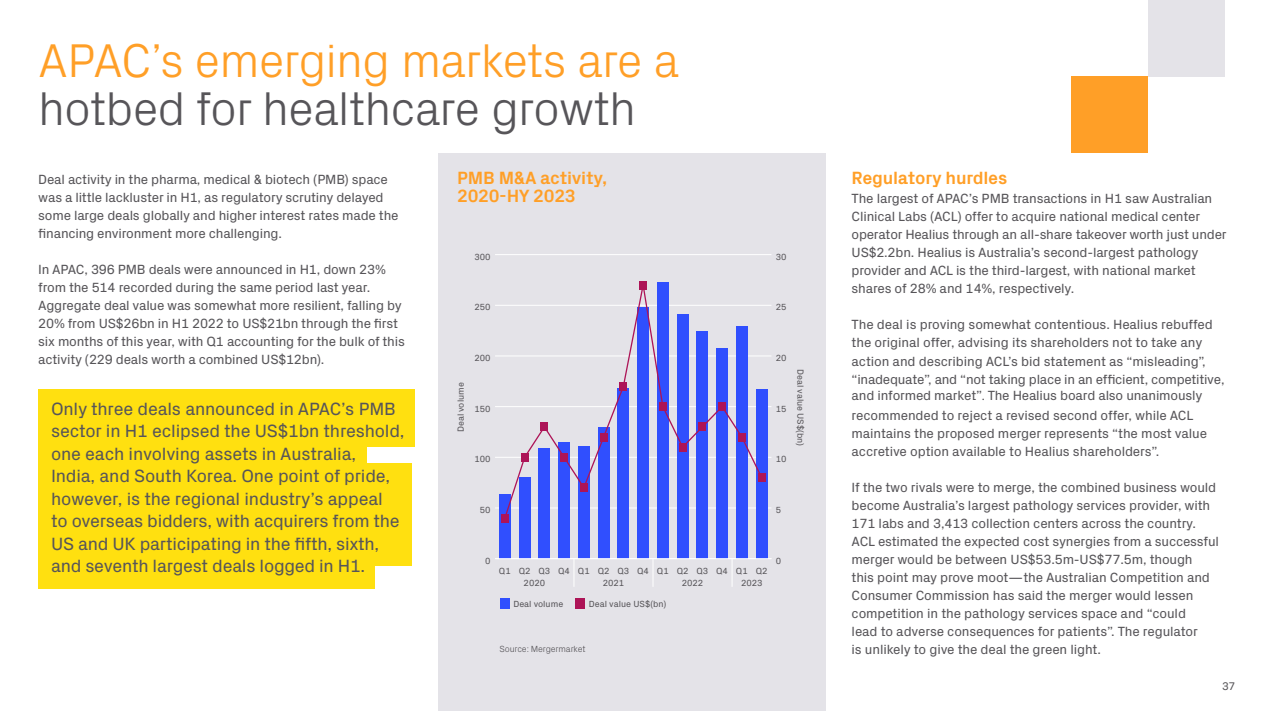
<style>
.page{position:relative;width:1263px;height:711px;background:#fff}
.page>*{position:absolute;margin:0;border:0;box-sizing:border-box;transform-origin:0 0}
.t1{font:300 48px "Px Grotesk";letter-spacing:-.02em;color:#ff9f27}
.t2{font:300 48px "Px Grotesk";letter-spacing:-.02em;color:#575559}
.t3{font:18px/22.5px "Px Grotesk";letter-spacing:-.01em;color:#575559}
.t4{font:700 18px/18px "Px Grotesk";letter-spacing:-.015em;color:#ff9f27}
.t5{font:13.5px/18px "Px Grotesk";letter-spacing:-.015em;color:#575559}
.t6{font:11.25px "Px Grotesk";color:#575559}
.t7{font:9px "Px Grotesk";color:#575559}
.t8{font:300 9px "Px Grotesk";letter-spacing:-.015em;color:#575559}
.s1{font-family:"Minion Pro"}
</style>
<div class="page">
<div style="left:438px;top:153px;width:387px;height:557px;background:#e4e3e8"></div>
<div style="left:38px;top:389px;width:377px;height:57px;background:#ffe010"></div>
<div style="left:38px;top:544px;width:337px;height:44px;background:#ffe010"></div>
<div style="left:38px;top:463px;width:374px;height:102px;background:#ffe010"></div>
<div style="left:38px;top:434px;width:329px;height:42px;background:#ffe010"></div>
<div style="left:1148px;top:0;width:77px;height:77px;background:#e4e3e8"></div>
<div style="left:1071px;top:77px;width:77px;height:76px;background:#ff9f27"></div>
<hr style="left:495px;top:507px;width:276px;height:1px;background:#fff">
<hr style="left:495px;top:456px;width:276px;height:1px;background:#fff">
<hr style="left:495px;top:406px;width:276px;height:1px;background:#fff">
<hr style="left:495px;top:355px;width:276px;height:1px;background:#fff">
<hr style="left:495px;top:305px;width:276px;height:1px;background:#fff">
<hr style="left:495px;top:254px;width:276px;height:1px;background:#fff">
<div style="left:499px;top:493px;width:12px;height:65px;background:#304ffe"></div>
<div style="left:519px;top:477px;width:12px;height:81px;background:#304ffe"></div>
<div style="left:538px;top:448px;width:12px;height:110px;background:#304ffe"></div>
<div style="left:558px;top:442px;width:12px;height:116px;background:#304ffe"></div>
<div style="left:578px;top:446px;width:12px;height:112px;background:#304ffe"></div>
<div style="left:598px;top:426px;width:11px;height:132px;background:#304ffe"></div>
<div style="left:617px;top:388px;width:12px;height:170px;background:#304ffe"></div>
<div style="left:637px;top:307px;width:12px;height:251px;background:#304ffe"></div>
<div style="left:657px;top:282px;width:12px;height:276px;background:#304ffe"></div>
<div style="left:677px;top:314px;width:11px;height:244px;background:#304ffe"></div>
<div style="left:696px;top:331px;width:12px;height:227px;background:#304ffe"></div>
<div style="left:716px;top:347px;width:12px;height:211px;background:#304ffe"></div>
<div style="left:736px;top:326px;width:12px;height:232px;background:#304ffe"></div>
<div style="left:756px;top:389px;width:11px;height:169px;background:#304ffe"></div>
<svg style="left:504px;top:289px;width:258px;height:229px"></svg>
<div style="left:501px;top:513px;width:8px;height:9px;background:#ad1457"></div>
<div style="left:521px;top:453px;width:7px;height:8px;background:#ad1457"></div>
<div style="left:540px;top:422px;width:8px;height:8px;background:#ad1457"></div>
<div style="left:560px;top:453px;width:8px;height:8px;background:#ad1457"></div>
<div style="left:580px;top:483px;width:8px;height:8px;background:#ad1457"></div>
<div style="left:600px;top:432px;width:7px;height:9px;background:#ad1457"></div>
<div style="left:619px;top:382px;width:8px;height:8px;background:#ad1457"></div>
<div style="left:639px;top:281px;width:8px;height:8px;background:#ad1457"></div>
<div style="left:659px;top:402px;width:8px;height:8px;background:#ad1457"></div>
<div style="left:679px;top:443px;width:7px;height:8px;background:#ad1457"></div>
<div style="left:698px;top:422px;width:8px;height:8px;background:#ad1457"></div>
<div style="left:718px;top:402px;width:8px;height:8px;background:#ad1457"></div>
<div style="left:738px;top:432px;width:8px;height:9px;background:#ad1457"></div>
<div style="left:758px;top:473px;width:7px;height:8px;background:#ad1457"></div>
<hr style="left:495px;top:558px;width:276px;height:1px;background:#fff">
<div style="left:500px;top:597px;width:10px;height:10px;background:#304ffe"></div>
<div style="left:575px;top:597px;width:10px;height:10px;background:#ad1457"></div>
<svg style="left:574px;top:559px;width:1px;height:27px"></svg>
<svg style="left:732px;top:559px;width:1px;height:27px"></svg>
<svg style="left:653px;top:559px;width:1px;height:27px"></svg>
<h1 class="t1" style="left:38px;top:26px;width:642px">APAC’s emerging markets are a</h1>
<h1 class="t2" style="left:38px;top:74px;width:599px">hotbed for healthcare growth</h1>
<p class="t5" style="left:38px;top:169px;width:362px">Deal activity in the pharma, medical &amp; biotech (PMB) space was a little lackluster in H1, as regulatory scrutiny delayed some large deals globally and higher interest rates made the financing environment more challenging.</p>
<p class="t5" style="left:38px;top:259px;width:368px">In APAC, 396 PMB deals were announced in H1, down 23% from the 514 recorded during the same period last year.<br>Aggregate deal value was somewhat more resilient, falling by 20% from US$26bn in H1 2022 to US$21bn through the first six months of this year, with Q1 accounting for the bulk of this activity (229 deals worth a combined US$12bn).</p>
<p class="t3" style="left:51px;top:395px;width:355px">Only three deals announced in APAC’s PMB sector in H1 eclipsed the US$1bn threshold, one each involving assets in Australia, India, and South Korea. One point of pride, however, is the regional industry’s appeal<br>to overseas bidders, with acquirers from the US and UK participating in the fifth, sixth, and seventh largest deals logged in H1.</p>
<h2 class="t4" style="left:457px;top:167px;width:152px">PMB M&amp;A activity,<br>2020-HY 2023</h2>
<p class="t7" style="left:474px;top:250px;width:18px">300</p>
<p class="t7" style="left:474px;top:300px;width:18px">250</p>
<p class="t7" style="left:454px;top:432px;width:51px;rotate:-90deg">Deal volume</p>
<p class="t7" style="left:474px;top:351px;width:18px">200</p>
<p class="t7" style="left:474px;top:402px;width:18px">150</p>
<p class="t7" style="left:474px;top:452px;width:18px">100</p>
<p class="t7" style="left:776px;top:250px;width:12px">30</p>
<p class="t7" style="left:776px;top:300px;width:12px">25</p>
<p class="t7" style="left:776px;top:351px;width:12px">20</p>
<p class="t7" style="left:776px;top:402px;width:12px">15</p>
<p class="t7" style="left:776px;top:452px;width:12px">10</p>
<p class="t7" style="left:807px;top:368px;width:79px;rotate:90deg">Deal value US$(bn)</p>
<p class="t7" style="left:480px;top:503px;width:12px">50</p>
<p class="t7" style="left:776px;top:503px;width:7px">5</p>
<p class="t7" style="left:485px;top:553px;width:7px">0</p>
<p class="t7" style="left:499px;top:563px;width:13px">Q1</p>
<p class="t7" style="left:519px;top:563px;width:13px">Q2</p>
<p class="t7" style="left:538px;top:563px;width:13px">Q3</p>
<p class="t7" style="left:558px;top:563px;width:13px">Q4</p>
<p class="t7" style="left:578px;top:563px;width:13px">Q1</p>
<p class="t7" style="left:598px;top:563px;width:13px">Q2</p>
<p class="t7" style="left:617px;top:563px;width:13px">Q3</p>
<p class="t7" style="left:637px;top:563px;width:13px">Q4</p>
<p class="t7" style="left:657px;top:563px;width:13px">Q1</p>
<p class="t7" style="left:677px;top:563px;width:13px">Q2</p>
<p class="t7" style="left:696px;top:563px;width:13px">Q3</p>
<p class="t7" style="left:716px;top:563px;width:13px">Q4</p>
<p class="t7" style="left:736px;top:563px;width:13px">Q1</p>
<p class="t7" style="left:756px;top:563px;width:13px">Q2</p>
<p class="t7" style="left:524px;top:575px;width:23px">2020</p>
<p class="t7" style="left:603px;top:575px;width:23px">2021</p>
<p class="t7" style="left:682px;top:575px;width:23px">2022</p>
<p class="t7" style="left:741px;top:575px;width:23px">2023</p>
<p class="t7" style="left:513px;top:597px;width:51px">Deal volume</p>
<p class="t7" style="left:589px;top:597px;width:79px">Deal value US$(bn)</p>
<p class="t7" style="left:776px;top:553px;width:7px">0</p>
<p class="t8" style="left:499px;top:642px;width:88px">Source: Mergermarket</p>
<h2 class="t4" style="left:852px;top:167px;width:157px">Regulatory hurdles</h2>
<p class="t5" style="left:852px;top:188px;width:376px">The largest of APAC’s PMB transactions in H1 saw Australian Clinical Labs (ACL) offer to acquire national medical center operator Healius through an all-share takeover worth just under US$2.2bn. Healius is Australia’s second-largest pathology provider and ACL is the third-largest, with national market shares of 28% and 14%, respectively.</p>
<p class="t5" style="left:852px;top:315px;width:374px">The deal is proving somewhat contentious. Healius rebuffed the original offer, advising its shareholders not to take any action and describing ACL’s bid statement as “misleading”, “inadequate”, and “not taking place in an efficient, competitive, and informed market”<span class="s1">.</span> The Healius board also unanimously</p>
<p class="t5" style="left:852px;top:404px;width:357px">recommended to reject a revised second offer, while ACL maintains the proposed merger represents “the most value accretive option available to Healius shareholders”.</p>
<p class="t5" style="left:852px;top:476px;width:369px">If the two rivals were to merge, the combined business would become Australia’s largest pathology services provider, with 171 labs and 3,413 collection centers across the country.<br>ACL estimated the expected cost synergies from a successful merger would be between US$53.5m-US$77.5m, though<br>this point may prove moot—the Australian Competition and Consumer Commission has said the merger would lessen competition in the pathology services space and “could<br>lead to adverse consequences for patients”. The regulator<br>is unlikely to give the deal the green light.</p>
<p class="t6" style="left:1222px;top:677px;width:15px">37</p>
</div>
